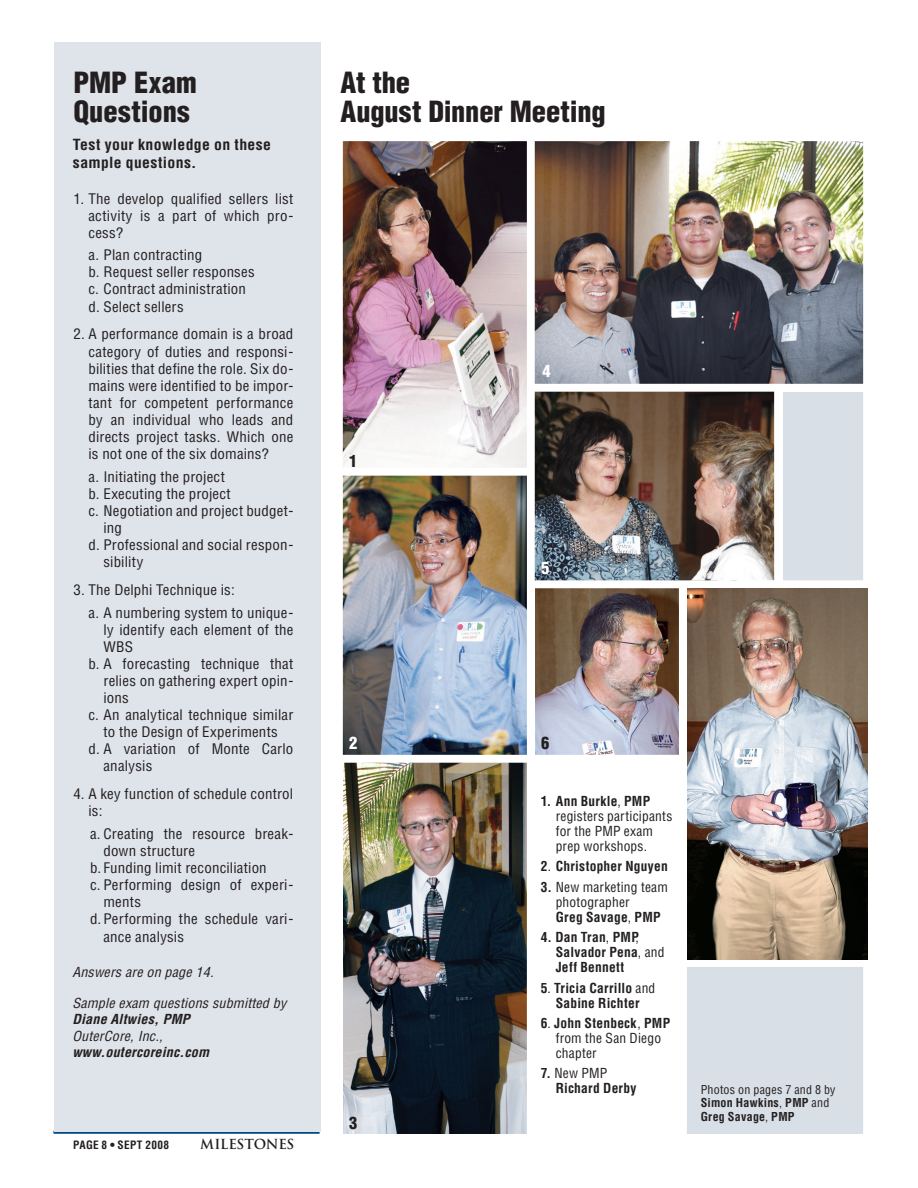
<style>
.page{position:relative;width:918px;height:1188px;background:#fff}
.page>*{position:absolute;margin:0;border:0;box-sizing:border-box;transform-origin:0 0}
.t1{font:900 condensed 28.5px/28.5px "Helvetica";letter-spacing:-.005em;color:#231f20}
.t2{font:900 condensed 16.5px "Helvetica";color:#231f20}
.t3{font:900 condensed 16.5px "Helvetica";color:#fff}
.t4{font:700 condensed 15px/18px "Helvetica";letter-spacing:.02em;color:#231f20;scale:1.05 1}
.t5{font:condensed 14.25px/17.1px "Helvetica";letter-spacing:.01em;color:#231f20;scale:1.05 1}
.t6{font:condensed 13.5px/15px "Helvetica";letter-spacing:.015em;color:#231f20}
.t7{font:700 condensed 13.5px/15px "Helvetica";letter-spacing:.015em;color:#231f20}
.t8{font:italic condensed 13.5px "Helvetica";letter-spacing:.01em;color:#231f20;scale:1.05 1}
.t9{font:italic 700 condensed 13.5px "Helvetica";letter-spacing:.01em;color:#231f20;scale:1.05 1}
.t10{font:700 13.5px "Trajan";letter-spacing:-.015em;color:#231f20}
.t11{font:700 condensed 12px/13.5px "Helvetica";letter-spacing:.02em;color:#231f20}
.t12{font:700 condensed 11.25px "Helvetica";letter-spacing:.03em;color:#231f20}
.s1{font-weight:700}
.s2{font-weight:400}
</style>
<div class="page">
<div style="left:682px;top:963px;width:186px;height:171px;background:#d9dfe6"></div>
<img style="left:535px;top:588px;width:144px;height:167px">
<img style="left:343px;top:763px;width:184px;height:371px">
<hr style="left:53px;top:1131px;width:267px;height:3px;background:#004982">
<div style="left:54px;top:42px;width:266px;height:1089px;background:#dfe4ea"></div>
<img style="left:343px;top:141px;width:184px;height:614px">
<img style="left:535px;top:141px;width:328px;height:243px">
<img style="left:535px;top:392px;width:239px;height:188px">
<div style="left:341px;top:468px;width:189px;height:8px;background:#fff"></div>
<div style="left:783px;top:392px;width:84px;height:191px;background:#d9dfe6"></div>
<div style="left:533px;top:580px;width:335px;height:8px;background:#fff"></div>
<div style="left:863px;top:124px;width:8px;height:1019px;background:#fff"></div>
<div style="left:682px;top:959px;width:194px;height:8px;background:#fff"></div>
<div style="left:679px;top:582px;width:8px;height:559px;background:#fff"></div>
<img style="left:687px;top:589px;width:180px;height:370px">
<h1 class="t1" style="left:74px;top:68px;width:125px">PMP Exam<br>Questions</h1>
<h1 class="t1" style="left:341px;top:68px;width:267px">At the<br>August Dinner Meeting</h1>
<p class="t4" style="left:73px;top:135px;width:190px">Test your knowledge on these sample questions.</p>
<p class="t5" style="left:89px;top:190px;width:197px;text-align:justify;text-indent:-15px">1. The develop qualified sellers list activity is a part of which pro&shy;cess?</p>
<p class="t5" style="left:89px;top:246px;width:160px">a. Plan contracting<br>b. Request seller responses c. Contract administration d. Select sellers</p>
<p class="t5" style="left:89px;top:325px;width:197px;text-align:justify;text-indent:-15px">2. A performance domain is a broad category of duties and responsi&shy;bilities that define the role. Six do&shy;mains were identified to be impor&shy;tant for competent performance by an individual who leads and directs project tasks. Which one is not one of the six domains?</p>
<p class="t5" style="left:89px;top:468px;width:131px">a. Initiating the project</p>
<p class="t5" style="left:89px;top:485px;width:137px">b. Executing the project</p>
<p class="t5" style="left:89px;top:502px;width:197px">c. Negotiation and project budget-</p>
<p class="t5" style="left:104px;top:519px;width:19px">ing</p>
<p class="t5" style="left:89px;top:536px;width:197px">d. Professional and social respon-</p>
<p class="t5" style="left:104px;top:553px;width:39px">sibility</p>
<p class="t5" style="left:89px;top:578px;width:197px;line-height:22.5px;text-indent:-15px">3. The Delphi Technique is:<br>a. A numbering system to unique-</p>
<p class="t5" style="left:104px;top:621px;width:182px">ly identify each element of the</p>
<p class="t5" style="left:104px;top:638px;width:30px">WBS</p>
<p class="t5" style="left:89px;top:655px;width:197px">b. A forecasting technique that</p>
<p class="t5" style="left:104px;top:672px;width:182px">relies on gathering expert opin-</p>
<p class="t5" style="left:104px;top:689px;width:26px">ions</p>
<p class="t5" style="left:89px;top:706px;width:197px">c. An analytical technique similar</p>
<p class="t5" style="left:104px;top:723px;width:168px">to the Design of Experiments</p>
<p class="t5" style="left:89px;top:740px;width:197px">d. A variation of Monte Carlo</p>
<p class="t5" style="left:104px;top:757px;width:48px">analysis</p>
<p class="t5" style="left:89px;top:785px;width:197px;text-indent:-15px">4. A key function of schedule control is:</p>
<p class="t5" style="left:90px;top:825px;width:195px">a. Creating the resource break-</p>
<p class="t5" style="left:104px;top:842px;width:89px">down structure</p>
<p class="t5" style="left:90px;top:859px;width:170px">b. Funding limit reconciliation</p>
<p class="t5" style="left:90px;top:876px;width:195px">c. Performing design of experi-</p>
<p class="t5" style="left:104px;top:893px;width:37px">ments</p>
<p class="t5" style="left:90px;top:910px;width:195px">d. Performing the schedule vari-</p>
<p class="t5" style="left:104px;top:928px;width:78px">ance analysis</p>
<p class="t8" style="left:72px;top:964px;width:136px">Answers are on page 14.</p>
<p class="t8" style="left:72px;top:995px;width:205px">Sample exam questions submitted by</p>
<p class="t9" style="left:72px;top:1011px;width:113px">Diane Altwies, PMP</p>
<p class="t8" style="left:72px;top:1027px;width:88px">OuterCore, Inc.,</p>
<p class="t9" style="left:72px;top:1044px;width:132px">www.outercoreinc.com</p>
<p class="t12" style="left:73px;top:1138px;width:98px">PAGE 8 • SEPT 2008</p>
<p class="t10" style="left:200px;top:1136px;width:96px">MILESTONES</p>
<p class="t2" style="left:349px;top:451px;width:10px">1</p>
<p class="t3" style="left:349px;top:732px;width:10px">2</p>
<p class="t2" style="left:349px;top:1112px;width:10px">3</p>
<p class="t3" style="left:543px;top:361px;width:10px">4</p>
<p class="t3" style="left:541px;top:557px;width:10px">5</p>
<p class="t2" style="left:541px;top:733px;width:10px">6</p>
<p class="t6" style="left:556px;top:793px;width:118px;text-indent:-15px"><span class="s1">1. Ann Burkle</span>, <span class="s1">PMP </span>registers participants for the PMP exam prep workshops.</p>
<p class="t7" style="left:541px;top:859px;width:129px">2<span class="s2">.</span> Christopher Nguyen</p>
<p class="t6" style="left:556px;top:879px;width:114px;text-indent:-15px"><span class="s1">3.</span> New marketing team photographer<br><span class="s1">Greg Savage</span>, <span class="s1">PMP</span></p>
<p class="t7" style="left:556px;top:930px;width:110px;text-indent:-15px">4. Dan Tran<span class="s2">,</span> PMP<span class="s2">,<br></span>Salvador Pena<span class="s2">, and<br></span>Jeff Bennett</p>
<p class="t7" style="left:541px;top:980px;width:116px;text-align:center">5<span class="s2">.</span> Tricia Carrillo <span class="s2">and<br></span>Sabine Richter</p>
<p class="t6" style="left:556px;top:1015px;width:116px;text-indent:-15px"><span class="s1">6</span>. <span class="s1">John Stenbeck</span>, <span class="s1">PMP </span>from the San Diego chapter</p>
<p class="t7" style="left:556px;top:1066px;width:82px;text-indent:-15px">7. <span class="s2">New PMP<br></span>Richard Derby</p>
<p class="t11" style="left:701px;top:1083px;width:136px"><span class="s2">Photos on pages 7 and 8 by<br></span>Simon Hawkins<span class="s2">,</span> PMP <span class="s2">and<br></span>Greg Savage<span class="s2">,</span> PMP</p>
</div>
